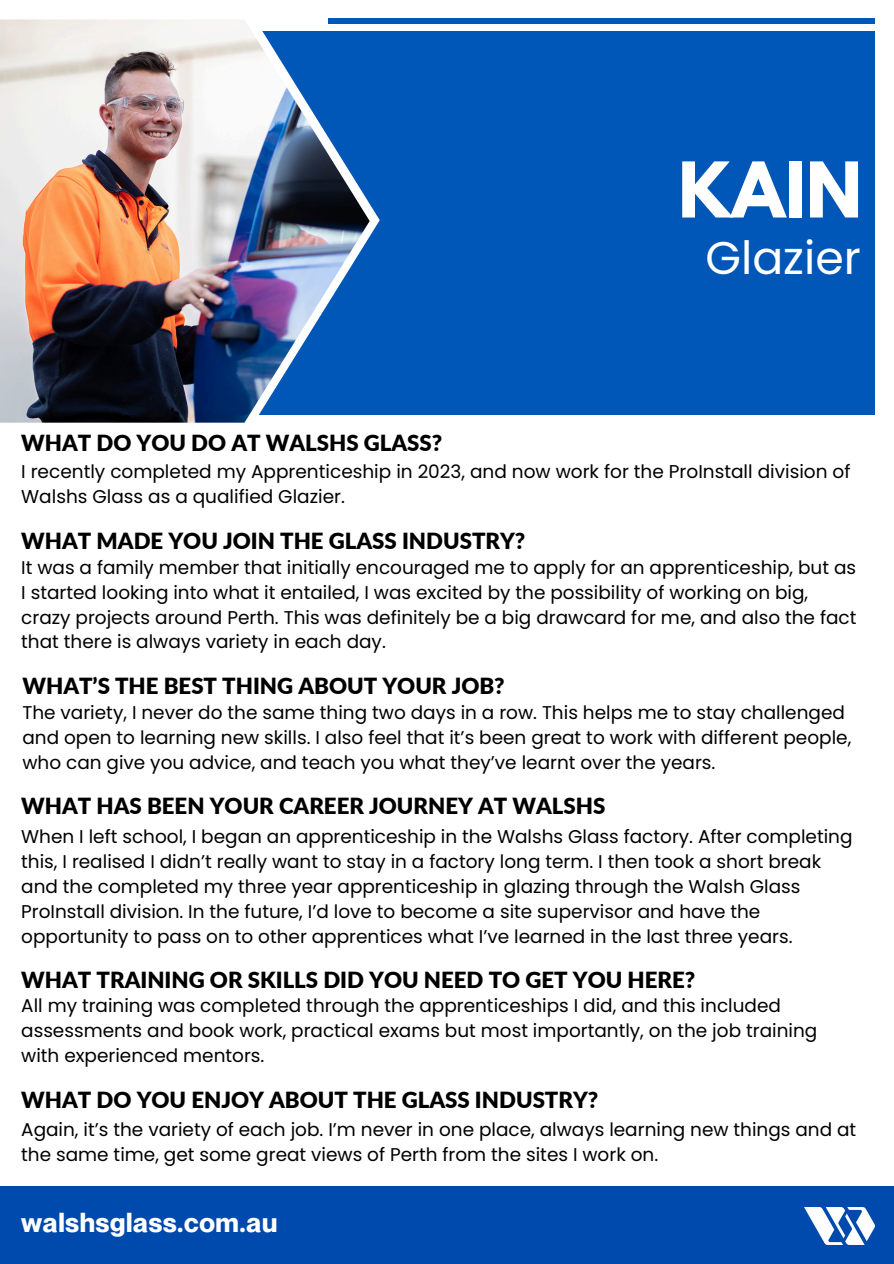
<style>
.page{position:relative;width:894px;height:1264px;background:#fff}
.page>*{position:absolute;margin:0;border:0;box-sizing:border-box;transform-origin:0 0}
.t1{font:700 67.95px "League Spartan";color:#fff}
.t2{font:45.75px "Poppins";color:#fff}
.t3{font:700 26.85px "Neue Montreal";letter-spacing:.025em;color:#fff}
.t4{font:900 22.2px "Lato";color:#000}
.t5{font:18.45px/24.8px "Poppins";color:#000}
</style>
<div class="page">
<div style="left:253px;top:32px;width:621px;height:383px;background:#0057b7"></div>
<img style="left:0;top:19px;width:369px;height:403px">
<div style="left:0;top:1185px;width:893px;height:78px;background:#004aad"></div>
<div style="left:328px;top:19px;width:546px;height:5px;background:#0057b7"></div>
<img style="left:804px;top:1207px;width:70px;height:37px">
<p class="t4" style="left:21px;top:429px;width:422px">WHAT DO YOU DO AT WALSHS GLASS?</p>
<h2 class="t1" style="left:678px;top:156px;width:185px">KAIN</h2>
<h4 class="t2" style="left:705px;top:226px;width:157px">Glazier</h4>
<p class="t5" style="left:21px;top:458px;width:830px;line-height:25.8px">I recently completed my Apprenticeship in 2023, and now work for the ProInstall division of<br>Walshs Glass as a qualified Glazier.</p>
<h4 class="t4" style="left:21px;top:527px;width:505px">WHAT MADE YOU JOIN THE GLASS INDUSTRY?</h4>
<p class="t5" style="left:21px;top:555px;width:836px">It was a family member that initially encouraged me to apply for an apprenticeship, but as I started looking into what it entailed, I was excited by the possibility of working on big, crazy projects around Perth. This was definitely be a big drawcard for me, and also the fact that there is always variety in each day.</p>
<h4 class="t4" style="left:22px;top:672px;width:483px">WHAT’S THE BEST THING ABOUT YOUR JOB?</h4>
<p class="t5" style="left:22px;top:700px;width:830px">The variety, I never do the same thing two days in a row. This helps me to stay challenged and open to learning new skills. I also feel that it’s been great to work with different people, who can give you advice, and teach you what they’ve learnt over the years.</p>
<h4 class="t4" style="left:21px;top:791px;width:585px">WHAT HAS BEEN YOUR CAREER JOURNEY AT WALSHS</h4>
<p class="t5" style="left:21px;top:824px;width:832px">When I left school, I began an apprenticeship in the Walshs Glass factory. After completing this, I realised I didn’t really want to stay in a factory long term. I then took a short break and the completed my three year apprenticeship in glazing through the Walsh Glass ProInstall division. In the future, I’d love to become a site supervisor and have the opportunity to pass on to other apprentices what I’ve learned in the last three years.</p>
<h4 class="t4" style="left:21px;top:966px;width:675px">WHAT TRAINING OR SKILLS DID YOU NEED TO GET YOU HERE?</h4>
<p class="t5" style="left:21px;top:992px;width:797px;line-height:25.2px">All my training was completed through the apprenticeships I did, and this included assessments and book work, practical exams but most importantly, on the job training with experienced mentors.</p>
<p class="t4" style="left:21px;top:1086px;width:578px">WHAT DO YOU ENJOY ABOUT THE GLASS INDUSTRY?</p>
<p class="t5" style="left:21px;top:1117px;width:836px">Again, it’s the variety of each job. I’m never in one place, always learning new things and at the same time, get some great views of Perth from the sites I work on.</p>
<h4 class="t3" style="left:21px;top:1206px;width:257px">walshsglass.com.au</h4>
</div>
